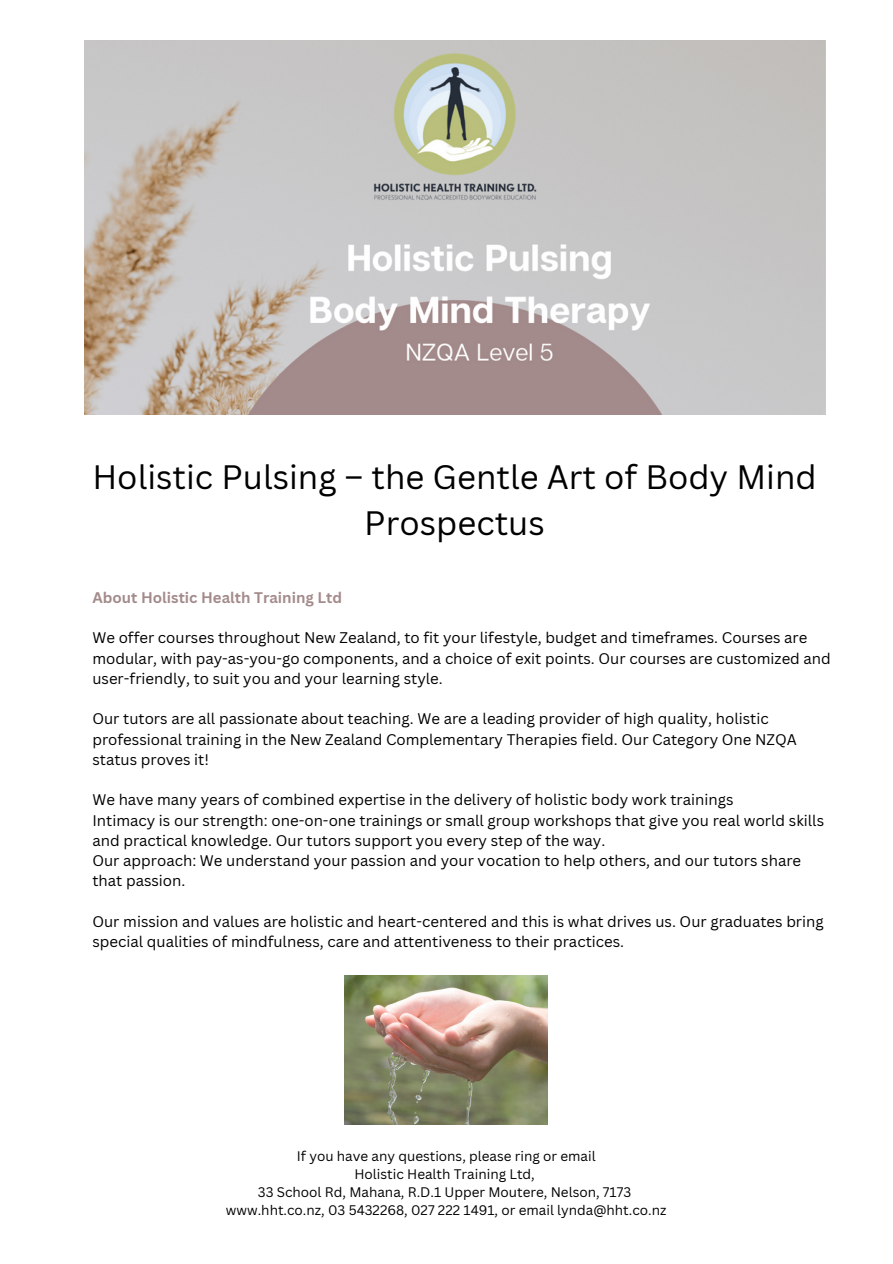
<style>
.page{position:relative;width:893px;height:1264px;background:#fff}
.page>*{position:absolute;margin:0;border:0;box-sizing:border-box;transform-origin:0 0}
.t1{font:33px/46px "Canva Sans";color:#000;text-align:center}
.t2{font:15px/20.2px "Canva Sans";color:#000}
.t3{font:700 15px "Canva Sans";color:#a48b8b}
.t4{font:13.5px/18px "Canva Sans";color:#000;text-align:center}
</style>
<div class="page">
<img style="left:84px;top:40px;width:741px;height:375px">
<img style="left:345px;top:975px;width:202px;height:149px">
<h1 class="t1" style="left:92px;top:452px;width:725px">Holistic Pulsing – the Gentle Art of Body Mind<br>Prospectus</h1>
<p class="t3" style="left:92px;top:587px;width:251px">About Holistic Health Training Ltd</p>
<p class="t2" style="left:92px;top:627px;width:740px">We offer courses throughout New Zealand, to fit your lifestyle, budget and timeframes. Courses are modular, with pay-as-you-go components, and a choice of exit points. Our courses are customized and user-friendly, to suit you and your learning style.</p>
<p class="t2" style="left:92px;top:708px;width:706px">Our tutors are all passionate about teaching. We are a leading provider of high quality, holistic professional training in the New Zealand Complementary Therapies field. Our Category One NZQA status proves it!</p>
<p class="t2" style="left:92px;top:789px;width:733px">We have many years of combined expertise in the delivery of holistic body work trainings<br>Intimacy is our strength: one-on-one trainings or small group workshops that give you real world skills and practical knowledge. Our tutors support you every step of the way.<br>Our approach: We understand your passion and your vocation to help others, and our tutors share that passion.</p>
<p class="t2" style="left:92px;top:910px;width:732px">Our mission and values are holistic and heart-centered and this is what drives us. Our graduates bring special qualities of mindfulness, care and attentiveness to their practices.</p>
<p class="t4" style="left:226px;top:1147px;width:442px">If you have any questions, please ring or email<br>Holistic Health Training Ltd,<br>33 School Rd, Mahana, R.D.1 Upper Moutere, Nelson, 7173 www.hht.co.nz, 03 5432268, 027 222 1491, or email lynda@hht.co.nz</p>
</div>
